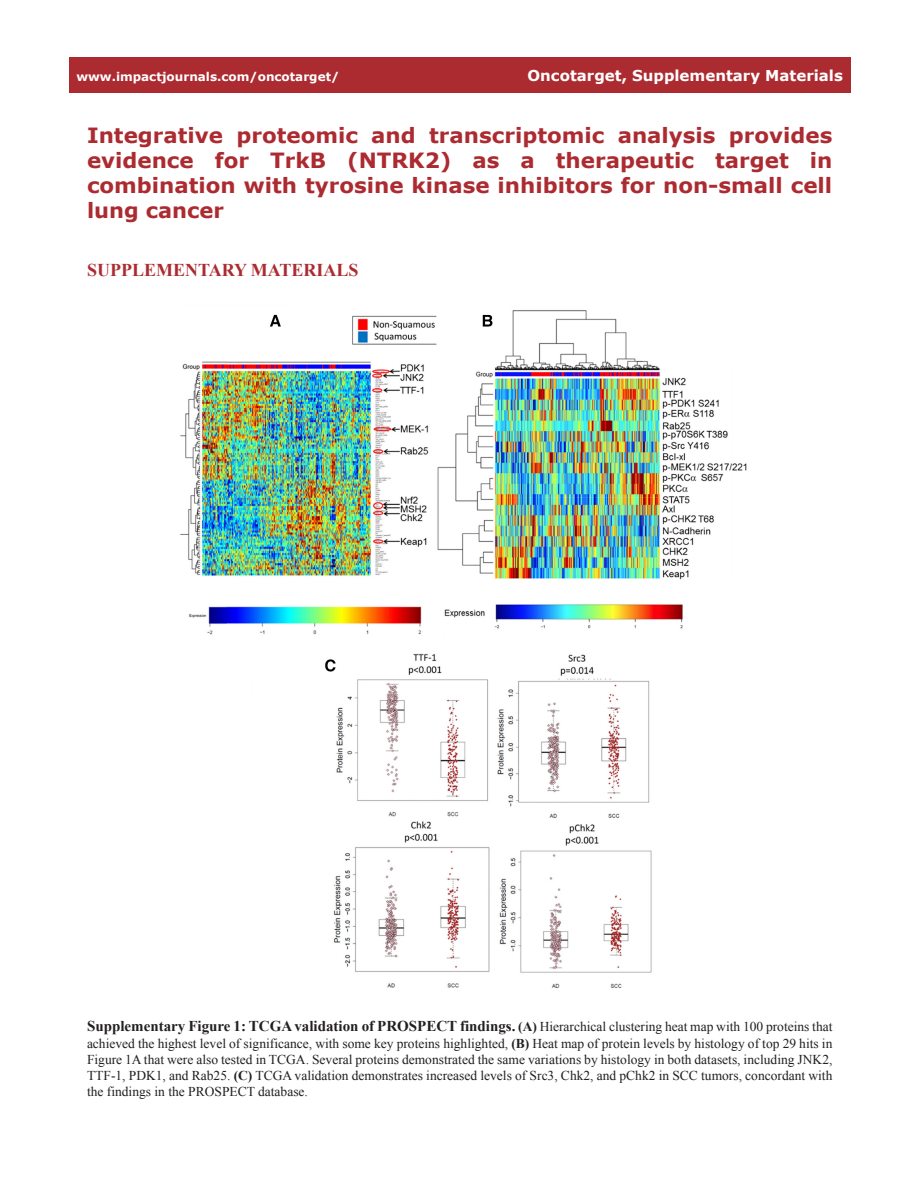
<style>
.page{position:relative;width:918px;height:1188px;background:#fff}
.page>*{position:absolute;margin:0;border:0;box-sizing:border-box;transform-origin:0 0}
.t1{font:700 21px/25.2px "Verdana";color:#ac2b31;text-align:justify}
.Heading{font:700 18px "Times New Roman";color:#ac2b31}
.figuretext{font:700 15px "Times New Roman";color:#231f20}
.t2{font:700 15px "Verdana";color:#fff}
.figuretext-2{font:13.5px/16.2px "Times New Roman";color:#231f20;text-align:justify}
.t3{font:700 12px "Verdana";color:#fff}
.s1{font-size:13.5px}
.s2{font-weight:400;font-size:13.5px}
.s3{font-weight:700}
</style>
<div class="page">
<div style="left:69px;top:57px;width:781px;height:36px;background:#ac2b31"></div>
<img style="left:180px;top:310px;width:566px;height:678px">
<p class="t3" style="left:76px;top:68px;width:264px">www.impactjournals.com/oncotarget/</p>
<p class="t2" style="left:528px;top:65px;width:317px">Oncotarget, Supplementary Materials</p>
<p class="t1" style="left:87px;top:122px;width:747px">Integrative proteomic and transcriptomic analysis provides evidence for TrkB (NTRK2) as a therapeutic target in combination with tyrosine kinase inhibitors for non-small cell lung cancer</p>
<p class="Heading" style="left:87px;top:258px;width:273px">SUPPLEMENTARY MATERIALS</p>
<p class="figuretext" style="left:87px;top:1016px;width:747px">Supplementary Figure 1: TCGA validation of PROSPECT findings. <span class="s1">(A)</span> <span class="s2">Hierarchical clustering heat map with 100 proteins that</span></p>
<p class="figuretext-2" style="left:87px;top:1035px;width:747px">achieved the highest level of significance, with some key proteins highlighted, <span class="s3">(B)</span> Heat map of protein levels by histology of top 29 hits in Figure 1A that were also tested in TCGA. Several proteins demonstrated the same variations by histology in both datasets, including JNK2, TTF-1, PDK1, and Rab25. <span class="s3">(C)</span> TCGA validation demonstrates increased levels of Src3, Chk2, and pChk2 in SCC tumors, concordant with the findings in the PROSPECT database.</p>
</div>
